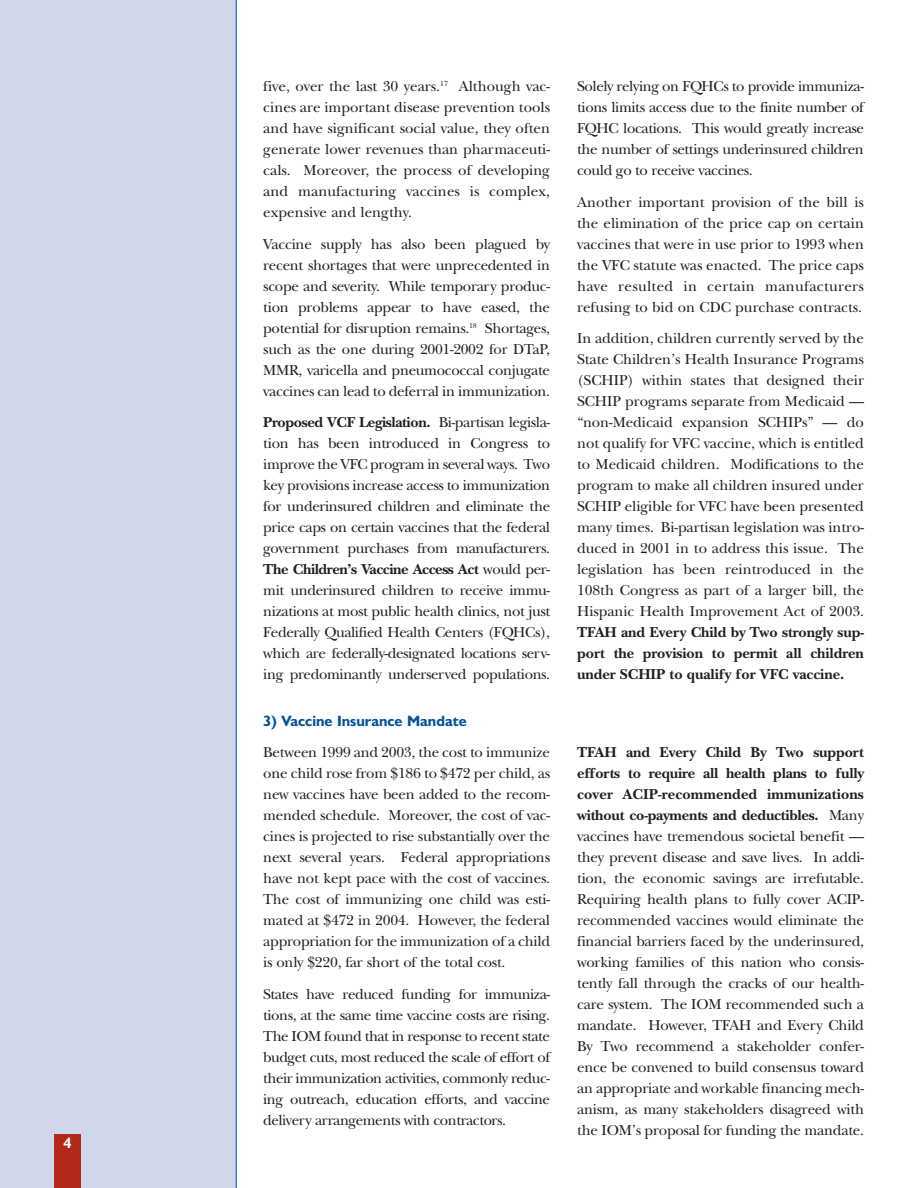
<style>
.page{position:relative;width:918px;height:1188px;background:#fff}
.page>*{position:absolute;margin:0;border:0;box-sizing:border-box;transform-origin:0 0}
.t1{font:15px/21px "New Baskerville";letter-spacing:-.015em;color:#231f20;text-align:justify}
.t2{font:700 15px/21px "New Baskerville";letter-spacing:-.005em;color:#231f20;text-align:justify}
.t3{font:700 15px "Humanist 521 BT";color:#01529b}
.t4{font:700 15px "Humanist 521 BT";color:#fff}
.s1{font-weight:700}
</style>
<div class="page">
<div style="left:0;top:0;width:236px;height:1188px;background:#d1d7eb"></div>
<div style="left:54px;top:1134px;width:27px;height:54px;background:#b2291b"></div>
<hr style="left:236px;top:0;width:1px;height:1188px;background:#01529b">
<p class="t4" style="left:63px;top:1137px;width:10px">4</p>
<p class="t1" style="left:263px;top:78px;width:288px">five, over the last 30 years.<sup>17</sup> Although vac&shy;cines are important disease prevention tools and have significant social value, they often generate lower revenues than pharmaceuti&shy;cals. Moreover, the process of developing and manufacturing vaccines is complex, expensive and lengthy.</p>
<p class="t1" style="left:263px;top:235px;width:288px">Vaccine supply has also been plagued by recent shortages that were unprecedented in scope and severity. While temporary produc&shy;tion problems appear to have eased, the potential for disruption remains.<sup>18</sup> Shortages, such as the one during 2001-2002 for DTaP, MMR, varicella and pneumococcal conjugate vaccines can lead to deferral in immunization.</p>
<p class="t1" style="left:263px;top:414px;width:288px"><span class="s1">Proposed VCF Legislation.</span> Bi-partisan legisla&shy;tion has been introduced in Congress to improve the VFC program in several ways. Two key provisions increase access to immunization for underinsured children and eliminate the price caps on certain vaccines that the federal government purchases from manufacturers.<br><span class="s1">The Children’s Vaccine Access Act</span> would per&shy;mit underinsured children to receive immu&shy;nizations at most public health clinics, not just Federally Qualified Health Centers (FQHCs), which are federally-designated locations serv&shy;ing predominantly underserved populations.</p>
<p class="t3" style="left:263px;top:715px;width:205px">3) Vaccine Insurance Mandate</p>
<p class="t1" style="left:263px;top:744px;width:288px">Between 1999 and 2003, the cost to immunize one child rose from $186 to $472 per child, as new vaccines have been added to the recom&shy;mended schedule. Moreover, the cost of vac&shy;cines is projected to rise substantially over the next several years. Federal appropriations have not kept pace with the cost of vaccines.<br>The cost of immunizing one child was esti&shy;mated at $472 in 2004. However, the federal appropriation for the immunization of a child is only $220, far short of the total cost.</p>
<p class="t1" style="left:263px;top:985px;width:288px">States have reduced funding for immuniza&shy;tions, at the same time vaccine costs are rising.<br>The IOM found that in response to recent state budget cuts, most reduced the scale of effort of their immunization activities, commonly reduc&shy;ing outreach, education efforts, and vaccine delivery arrangements with contractors.</p>
<p class="t1" style="left:577px;top:78px;width:288px">Solely relying on FQHCs to provide immuniza&shy;tions limits access due to the finite number of FQHC locations. This would greatly increase the number of settings underinsured children could go to receive vaccines.</p>
<p class="t1" style="left:577px;top:193px;width:288px">Another important provision of the bill is the elimination of the price cap on certain vaccines that were in use prior to 1993 when the VFC statute was enacted. The price caps have resulted in certain manufacturers refusing to bid on CDC purchase contracts.</p>
<p class="t1" style="left:577px;top:330px;width:288px">In addition, children currently served by the State Children’s Health Insurance Programs (SCHIP) within states that designed their SCHIP programs separate from Medicaid — “non-Medicaid expansion SCHIPs” — do not qualify for VFC vaccine, which is entitled to Medicaid children. Modifications to the program to make all children insured under SCHIP eligible for VFC have been presented many times. Bi-partisan legislation was intro&shy;duced in 2001 in to address this issue. The legislation has been reintroduced in the 108th Congress as part of a larger bill, the Hispanic Health Improvement Act of 2003.</p>
<p class="t2" style="left:577px;top:624px;width:288px">TFAH and Every Child by Two strongly sup&shy;port the provision to permit all children under SCHIP to qualify for VFC vaccine.</p>
<p class="t1" style="left:577px;top:744px;width:288px"><span class="s1">TFAH and Every Child By Two support efforts to require all health plans to fully cover ACIP-recommended immunizations without co-payments and deductibles.</span> Many vaccines have tremendous societal benefit — they prevent disease and save lives. In addi&shy;tion, the economic savings are irrefutable.<br>Requiring health plans to fully cover ACIP&shy;recommended vaccines would eliminate the financial barriers faced by the underinsured, working families of this nation who consis&shy;tently fall through the cracks of our health&shy;care system. The IOM recommended such a mandate. However, TFAH and Every Child By Two recommend a stakeholder confer&shy;ence be convened to build consensus toward an appropriate and workable financing mech&shy;anism, as many stakeholders disagreed with the IOM’s proposal for funding the mandate.</p>
</div>
